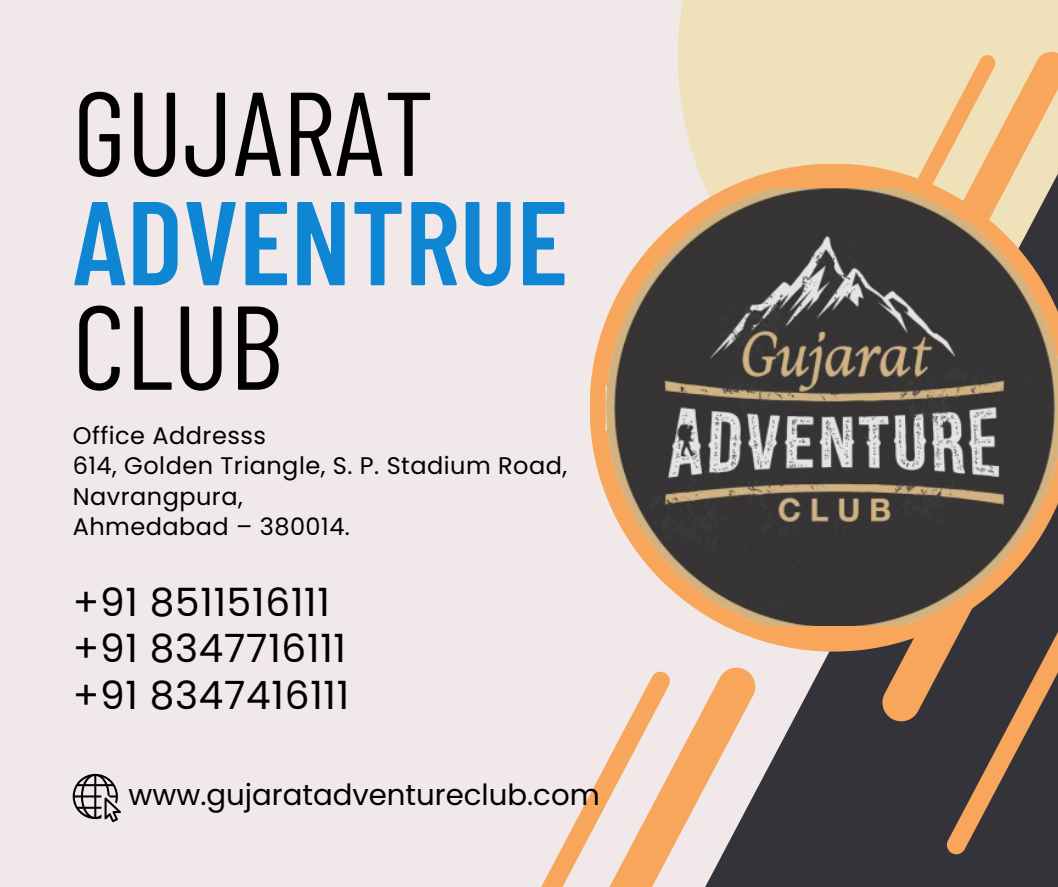
<style>
.page{position:relative;width:1058px;height:887px;background:#fff}
.page>*{position:absolute;margin:0;border:0;box-sizing:border-box;transform-origin:0 0}
.t1{font:118.95px "Barlow Condensed";color:#000}
.t2{font:600 118.95px "Barlow Condensed";color:#0e86d4}
.t3{font:39px "Poppins";letter-spacing:.02em;color:#000}
.t4{font:29.1px "Poppins";color:#000}
.t5{font:24px "Poppins";letter-spacing:.02em;color:#000}
</style>
<div class="page">
<div style="left:0;top:0;width:1058px;height:886px;background:#f1e9e9"></div>
<div style="left:677px;top:0;width:381px;height:378px;background:#efe1b9"></div>
<div style="left:831px;top:725px;width:227px;height:161px;background:#343339"></div>
<div style="left:818px;top:651px;width:71px;height:74px;background:#343339"></div>
<svg style="left:889px;top:651px;width:169px;height:205px;background:#5a493f"></svg>
<svg style="left:730px;top:663px;width:101px;height:223px;fill:#343339"></svg>
<svg style="left:541px;top:669px;width:212px;height:217px"></svg>
<svg style="left:925px;top:53px;width:133px;height:111px"></svg>
<svg style="left:590px;top:164px;width:468px;height:487px"></svg>
<svg style="left:73px;top:773px;width:48px;height:49px"></svg>
<img style="left:602px;top:189px;width:456px;height:436px">
<p class="t1" style="left:73px;top:57px;width:363px">GUJARAT</p>
<p class="t2" style="left:73px;top:166px;width:497px">ADVENTRUE</p>
<p class="t1" style="left:73px;top:271px;width:212px">CLUB</p>
<p class="t5" style="left:73px;top:419px;width:195px">Office Addresss</p>
<p class="t5" style="left:73px;top:449px;width:496px">614, Golden Triangle, S. P. Stadium Road,</p>
<p class="t5" style="left:73px;top:479px;width:172px">Navrangpura,</p>
<p class="t5" style="left:73px;top:510px;width:279px">Ahmedabad – 380014.</p>
<p class="t3" style="left:73px;top:575px;width:259px">+91 8511516111</p>
<p class="t3" style="left:73px;top:621px;width:275px">+91 8347716111</p>
<p class="t3" style="left:73px;top:667px;width:278px">+91 8347416111</p>
<p class="t4" style="left:129px;top:774px;width:472px">www.gujaratadventureclub.com</p>
</div>
